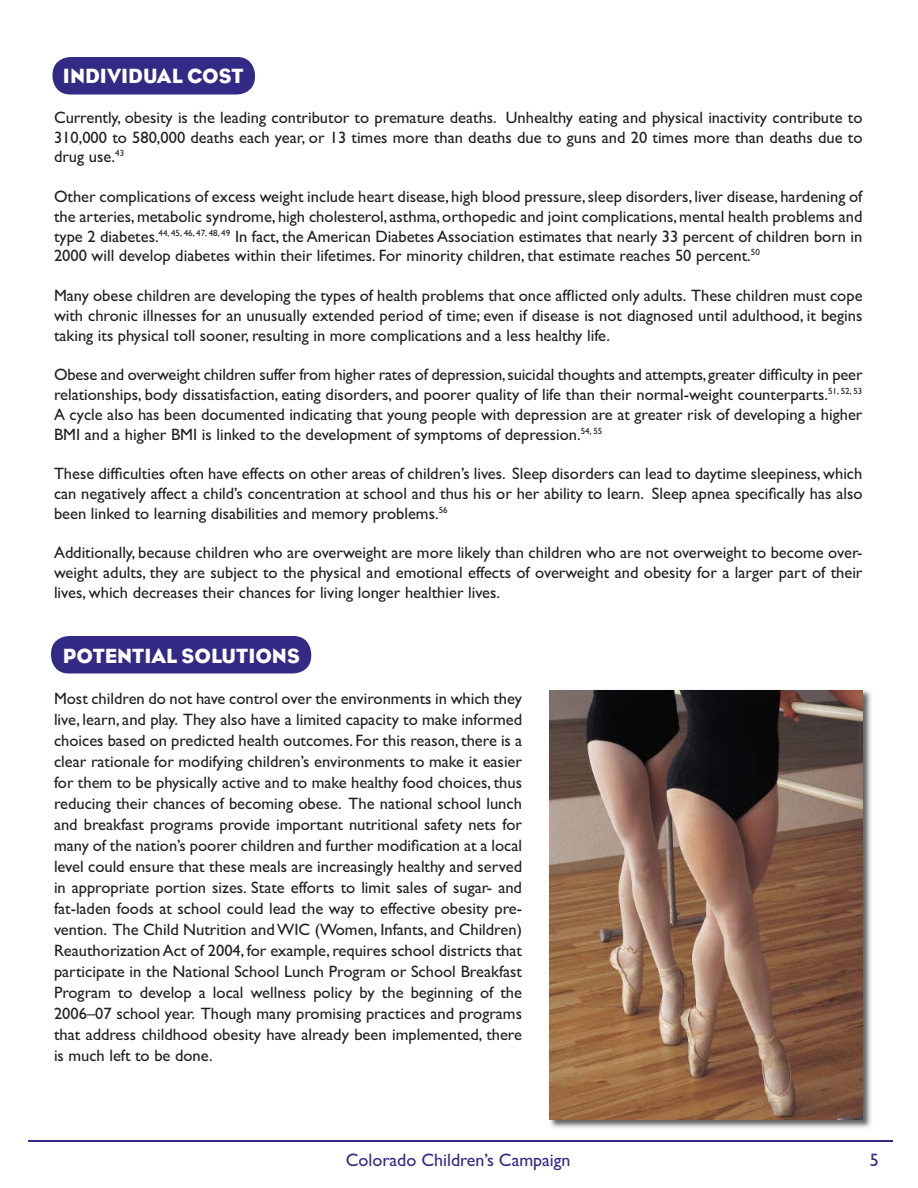
<style>
.page{position:relative;width:918px;height:1188px;background:#fff}
.page>*{position:absolute;margin:0;border:0;box-sizing:border-box;transform-origin:0 0}
.t1{font:21px "Eagle";color:#fff}
.t2{font:18px "Gill Sans";color:#332a86}
.t3{font:16.5px/21px "Gill Sans";color:#231f20;text-align:justify}
</style>
<div class="page">
<div style="left:51px;top:636px;width:260px;height:38px;background:#332a86;border-radius:18px"></div>
<div style="left:52px;top:57px;width:203px;height:37px;background:#332a86;border-radius:18px"></div>
<img style="left:550px;top:690px;width:321px;height:438px">
<img style="left:549px;top:690px;width:313px;height:430px">
<hr style="left:29px;top:1140px;width:864px;height:2px;background:#332a86">
<p class="t1" style="left:63px;top:69px;width:182px">INDIVIDUAL COST</p>
<p class="t3" style="left:54px;top:109px;width:810px;line-height:19.8px">Currently, obesity is the leading contributor to premature deaths. Unhealthy eating and physical inactivity contribute to 310,000 to 580,000 deaths each year, or 13 times more than deaths due to guns and 20 times more than deaths due to drug use.<sup>43</sup></p>
<p class="t3" style="left:54px;top:188px;width:810px;line-height:19.8px">Other complications of excess weight include heart disease, high blood pressure, sleep disorders, liver disease, hardening of the arteries, metabolic syndrome, high cholesterol, asthma, orthopedic and joint complications, mental health problems and type 2 diabetes.<sup>44,</sup> <sup>45,</sup> <sup>46,</sup> <sup>47,</sup> <sup>48,</sup> <sup>49</sup> In fact, the American Diabetes Association estimates that nearly 33 percent of children born in 2000 will develop diabetes within their lifetimes. For minority children, that estimate reaches 50 percent.<sup>50</sup></p>
<p class="t3" style="left:54px;top:287px;width:810px;line-height:19.8px">Many obese children are developing the types of health problems that once afflicted only adults. These children must cope with chronic illnesses for an unusually extended period of time; even if disease is not diagnosed until adulthood, it begins taking its physical toll sooner, resulting in more complications and a less healthy life.</p>
<p class="t3" style="left:54px;top:367px;width:810px;line-height:19.8px">Obese and overweight children suffer from higher rates of depression, suicidal thoughts and attempts, greater difficulty in peer relationships, body dissatisfaction, eating disorders, and poorer quality of life than their normal-weight counterparts.<sup>51,</sup> <sup>52,</sup> <sup>53<br></sup>A cycle also has been documented indicating that young people with depression are at greater risk of developing a higher BMI and a higher BMI is linked to the development of symptoms of depression.<sup>54,</sup> <sup>55</sup></p>
<p class="t3" style="left:54px;top:466px;width:810px;line-height:19.8px">These difficulties often have effects on other areas of children’s lives. Sleep disorders can lead to daytime sleepiness, which can negatively affect a child’s concentration at school and thus his or her ability to learn. Sleep apnea specifically has also been linked to learning disabilities and memory problems.<sup>56</sup></p>
<p class="t3" style="left:54px;top:545px;width:810px;line-height:19.8px">Additionally, because children who are overweight are more likely than children who are not overweight to become over&shy;weight adults, they are subject to the physical and emotional effects of overweight and obesity for a larger part of their lives, which decreases their chances for living longer healthier lives.</p>
<p class="t1" style="left:63px;top:649px;width:238px">POTENTIAL SOLUTIONS</p>
<p class="t3" style="left:54px;top:689px;width:470px">Most children do not have control over the environments in which they live, learn, and play. They also have a limited capacity to make informed choices based on predicted health outcomes. For this reason, there is a clear rationale for modifying children’s environments to make it easier for them to be physically active and to make healthy food choices, thus reducing their chances of becoming obese. The national school lunch and breakfast programs provide important nutritional safety nets for many of the nation’s poorer children and further modification at a local level could ensure that these meals are increasingly healthy and served in appropriate portion sizes. State efforts to limit sales of sugar- and fat-laden foods at school could lead the way to effective obesity pre&shy;vention. The Child Nutrition and WIC (Women, Infants, and Children)<br>Reauthorization Act of 2004, for example, requires school districts that participate in the National School Lunch Program or School Breakfast Program to develop a local wellness policy by the beginning of the 2006–07 school year. Though many promising practices and programs that address childhood obesity have already been implemented, there is much left to be done.</p>
<p class="t2" style="left:346px;top:1154px;width:226px">Colorado Children’s Campaign</p>
<p class="t2" style="left:870px;top:1154px;width:10px">5</p>
</div>
